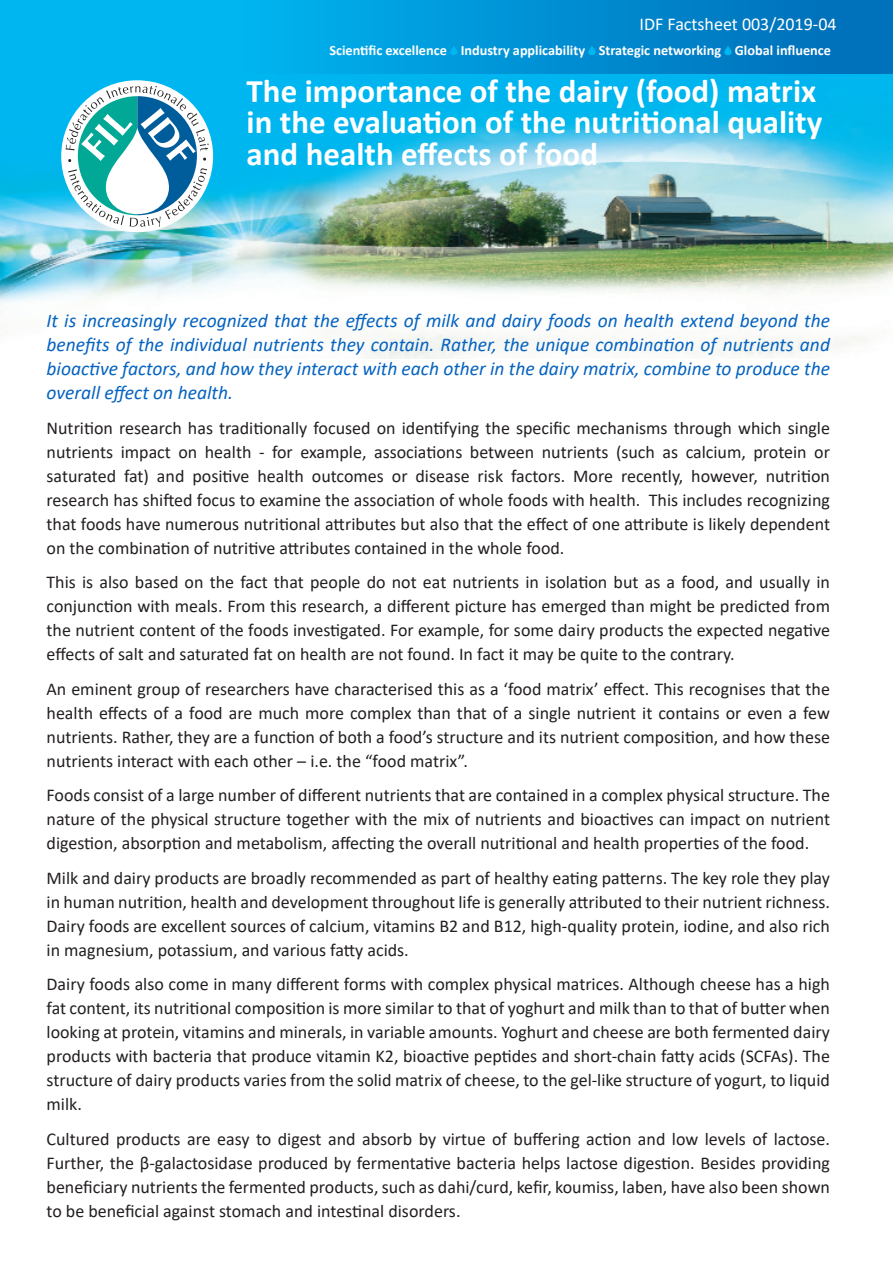
<style>
.page{position:relative;width:893px;height:1263px;background:#fff}
.page>*{position:absolute;margin:0;border:0;box-sizing:border-box;transform-origin:0 0}
.t1{font:700 33px/31.5px "Calibri";color:#fff}
.t2{font:italic 19.5px/24px "Calibri";color:#0563c1;text-align:justify}
.t3{font:18px/24px "Calibri";color:#231f20;text-align:justify}
.t4{font:18px "Calibri";color:#fff}
.t5{font:700 14.25px "Calibri";color:#fff}
</style>
<div class="page">
<img style="left:0;top:74px;width:893px;height:284px">
<div style="left:0;top:0;width:893px;height:74px;background:linear-gradient(to right,#00c4fb,#006fba)"></div>
<svg style="left:450px;top:45px;width:7px;height:10px"></svg>
<svg style="left:588px;top:45px;width:8px;height:10px"></svg>
<svg style="left:724px;top:45px;width:8px;height:10px"></svg>
<div style="left:61px;top:80px;width:152px;height:152px;background:#fff;border-radius:50%"></div>
<svg style="left:66px;top:86px;width:143px;height:141px"></svg>
<p class="t4" style="left:640px;top:11px;width:198px">IDF Factsheet 003/2019-04</p>
<p class="t5" style="left:329px;top:40px;width:503px">Scientific excellence Industry applicability Strategic networking Global influence</p>
<h1 class="t1" style="left:247px;top:74px;width:577px">The importance of the dairy (food) matrix in the evaluation of the nutritional quality and health effects of food</h1>
<p class="t2" style="left:47px;top:308px;width:785px">It is increasingly recognized that the effects of milk and dairy foods on health extend beyond the benefits of the individual nutrients they contain. Rather, the unique combination of nutrients and bioactive factors, and how they interact with each other in the dairy matrix, combine to produce the overall effect on health.</p>
<p class="t3" style="left:47px;top:415px;width:785px">Nutrition research has traditionally focused on identifying the specific mechanisms through which single nutrients impact on health - for example, associations between nutrients (such as calcium, protein or saturated fat) and positive health outcomes or disease risk factors. More recently, however, nutrition research has shifted focus to examine the association of whole foods with health. This includes recognizing that foods have numerous nutritional attributes but also that the effect of one attribute is likely dependent on the combination of nutritive attributes contained in the whole food.</p>
<p class="t3" style="left:47px;top:570px;width:785px">This is also based on the fact that people do not eat nutrients in isolation but as a food, and usually in conjunction with meals. From this research, a different picture has emerged than might be predicted from the nutrient content of the foods investigated. For example, for some dairy products the expected negative effects of salt and saturated fat on health are not found. In fact it may be quite to the contrary.</p>
<p class="t3" style="left:47px;top:676px;width:785px">An eminent group of researchers have characterised this as a ‘food matrix’ effect. This recognises that the health effects of a food are much more complex than that of a single nutrient it contains or even a few nutrients. Rather, they are a function of both a food’s structure and its nutrient composition, and how these nutrients interact with each other – i.e. the “food matrix”.</p>
<p class="t3" style="left:47px;top:783px;width:785px">Foods consist of a large number of different nutrients that are contained in a complex physical structure. The nature of the physical structure together with the mix of nutrients and bioactives can impact on nutrient digestion, absorption and metabolism, affecting the overall nutritional and health properties of the food.</p>
<p class="t3" style="left:47px;top:865px;width:785px">Milk and dairy products are broadly recommended as part of healthy eating patterns. The key role they play in human nutrition, health and development throughout life is generally attributed to their nutrient richness.<br>Dairy foods are excellent sources of calcium, vitamins B2 and B12, high-quality protein, iodine, and also rich in magnesium, potassium, and various fatty acids.</p>
<p class="t3" style="left:47px;top:972px;width:785px">Dairy foods also come in many different forms with complex physical matrices. Although cheese has a high fat content, its nutritional composition is more similar to that of yoghurt and milk than to that of butter when looking at protein, vitamins and minerals, in variable amounts. Yoghurt and cheese are both fermented dairy products with bacteria that produce vitamin K2, bioactive peptides and short-chain fatty acids (SCFAs). The structure of dairy products varies from the solid matrix of cheese, to the gel-like structure of yogurt, to liquid milk.</p>
<p class="t3" style="left:47px;top:1126px;width:785px">Cultured products are easy to digest and absorb by virtue of buffering action and low levels of lactose.<br>Further, the β-galactosidase produced by fermentative bacteria helps lactose digestion. Besides providing beneficiary nutrients the fermented products, such as dahi/curd, kefir, koumiss, laben, have also been shown to be beneficial against stomach and intestinal disorders.</p>
</div>
